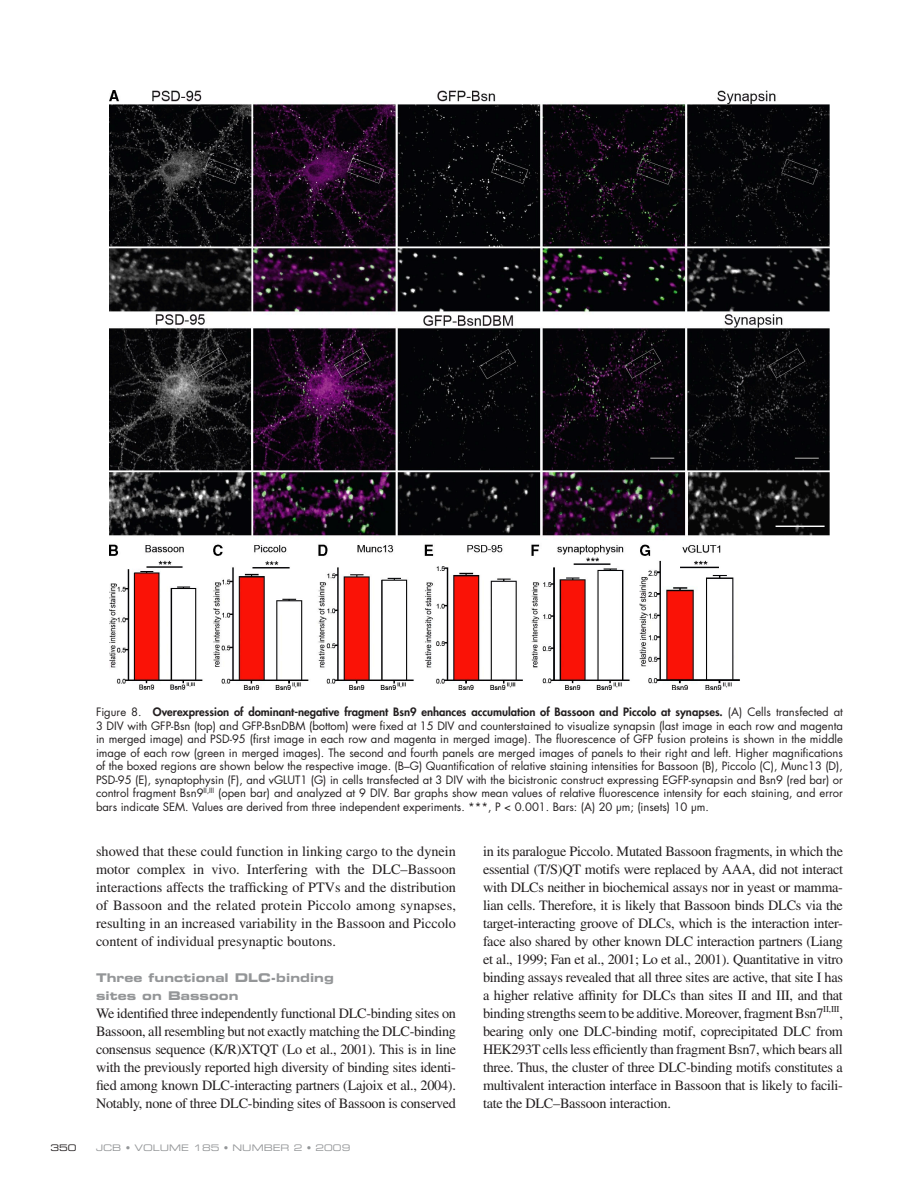
<style>
.page{position:relative;width:918px;height:1188px;background:#fff}
.page>*{position:absolute;margin:0;border:0;box-sizing:border-box;transform-origin:0 0}
.t1{font:14.25px/18px "Times LT Std";letter-spacing:-.02em;color:#231f20;text-align:justify}
.t2{font:12px/18px "Eurostile LT Std Bold Ex 2";letter-spacing:.005em;color:#949698}
.t3{font:11.25px/13.5px "Futura Std";color:#231f20;text-align:justify}
.t4{font:9px "Eurostile LT Std Ex 2";color:#949698}
.t5{font:9px "Eurostile LT Std Ex 2";color:#231f20}
.s1{font-weight:800}
</style>
<div class="page">
<img style="left:110px;top:90px;width:720px;height:599px">
<p class="t3" style="left:96px;top:706px;width:749px">Figure 8. <span class="s1">Overexpression of dominant-negative fragment Bsn9 enhances accumulation of Bassoon and Piccolo at synapses.</span> (A) Cells transfected at 3 DIV with GFP-Bsn (top) and GFP-BsnDBM (bottom) were fixed at 15 DIV and counterstained to visualize synapsin (last image in each row and magenta in merged image) and PSD-95 (first image in each row and magenta in merged image). The fluorescence of GFP fusion proteins is shown in the middle image of each row (green in merged images). The second and fourth panels are merged images of panels to their right and left. Higher magnifications of the boxed regions are shown below the respective image. (B–G) Quantification of relative staining intensities for Bassoon (B), Piccolo (C), Munc13 (D), PSD-95 (E), synaptophysin (F), and vGLUT1 (G) in cells transfected at 3 DIV with the bicistronic construct expressing EGFP-synapsin and Bsn9 (red bar) or control fragment Bsn9<sup>II,III</sup> (open bar) and analyzed at 9 DIV. Bar graphs show mean values of relative fluorescence intensity for each staining, and error bars indicate SEM. Values are derived from three independent experiments. ***, P &lt; 0.001. Bars: (A) 20 µm; (insets) 10 µm.</p>
<p class="t1" style="left:96px;top:842px;width:362px">showed that these could function in linking cargo to the dynein motor complex in vivo. Interfering with the DLC–Bassoon interactions affects the trafficking of PTVs and the distribution of Bassoon and the related protein Piccolo among synapses, resulting in an increased variability in the Bassoon and Piccolo content of individual presynaptic boutons.</p>
<p class="t2" style="left:96px;top:968px;width:239px">Three functional DLC-binding sites on Bassoon</p>
<p class="t1" style="left:96px;top:1004px;width:362px">We identified three independently functional DLC-binding sites on Bassoon, all resembling but not exactly matching the DLC-binding consensus sequence (K/R)XTQT (Lo et al., 2001). This is in line with the previously reported high diversity of binding sites identi&shy;fied among known DLC-interacting partners (Lajoix et al., 2004).<br>Notably, none of three DLC-binding sites of Bassoon is conserved</p>
<p class="t5" style="left:50px;top:1142px;width:28px">350</p>
<p class="t4" style="left:96px;top:1142px;width:256px">JCB • VOLUME 185 • NUMBER 2 • 2009</p>
<p class="t1" style="left:483px;top:842px;width:362px">in its paralogue Piccolo. Mutated Bassoon fragments, in which the essential (T/S)QT motifs were replaced by AAA, did not interact with DLCs neither in biochemical assays nor in yeast or mamma&shy;lian cells. Therefore, it is likely that Bassoon binds DLCs via the target-interacting groove of DLCs, which is the interaction inter&shy;face also shared by other known DLC interaction partners (Liang et al., 1999; Fan et al., 2001; Lo et al., 2001). Quantitative in vitro binding assays revealed that all three sites are active, that site I has a higher relative affinity for DLCs than sites II and III, and that binding strengths seem to be additive. Moreover, fragment Bsn7<sup>II,III</sup>, bearing only one DLC-binding motif, coprecipitated DLC from HEK293T cells less efficiently than fragment Bsn7, which bears all three. Thus, the cluster of three DLC-binding motifs constitutes a multivalent interaction interface in Bassoon that is likely to facili&shy;tate the DLC–Bassoon interaction.</p>
</div>
